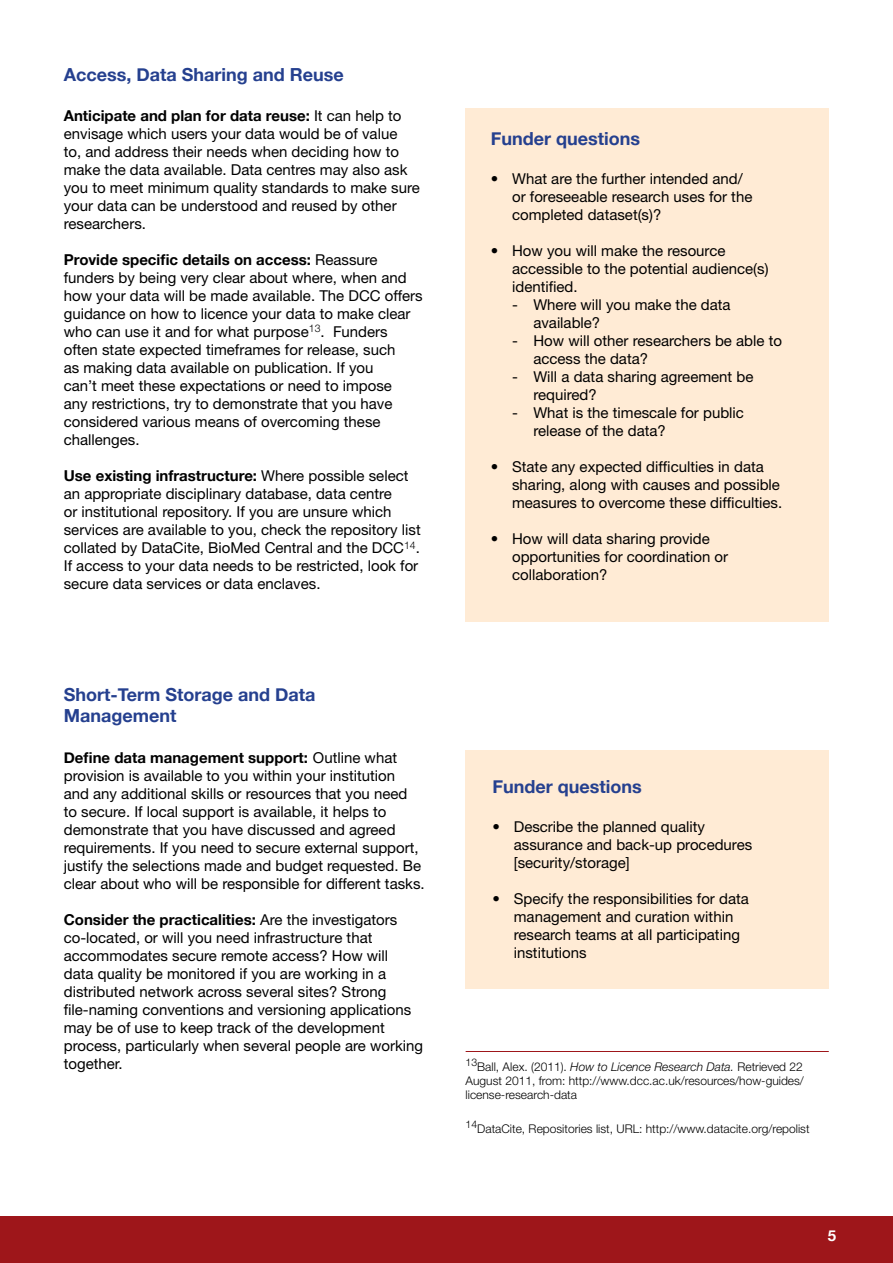
<style>
.page{position:relative;width:893px;height:1263px;background:#fff}
.page>*{position:absolute;margin:0;border:0;box-sizing:border-box;transform-origin:0 0}
.t1{font:700 18px/21.6px "Helvetica Neue";color:#25408f}
.t2{font:15px/18px "Helvetica Neue";color:#000}
.t3{font:700 15px "Helvetica Neue";color:#fff}
.t4{font:300 12px/14.4px "Helvetica Neue";color:#000;text-align:justify}
.s1{font-weight:700}
.s2{font-style:italic}
</style>
<div class="page">
<div style="left:0;top:1217px;width:893px;height:46px;background:#9e161a"></div>
<div style="left:466px;top:108px;width:363px;height:513px;background:#ffebd5"></div>
<div style="left:466px;top:750px;width:363px;height:238px;background:#ffebd5"></div>
<hr style="left:466px;top:1051px;width:363px;height:1px;background:#9e161a">
<p class="t1" style="left:64px;top:64px;width:282px">Access, Data Sharing and Reuse</p>
<p class="t2" style="left:64px;top:106px;width:358px"><span class="s1">Anticipate and plan for data reuse:</span> It can help to envisage which users your data would be of value<br>to, and address their needs when deciding how to make the data available. Data centres may also ask you to meet minimum quality standards to make sure your data can be understood and reused by other researchers.</p>
<p class="t2" style="left:64px;top:250px;width:360px"><span class="s1">Provide specific details on access:</span> Reassure funders by being very clear about where, when and how your data will be made available. The DCC offers guidance on how to licence your data to make clear who can use it and for what purpose<sup>13</sup>. Funders often state expected timeframes for release, such<br>as making data available on publication. If you<br>can’t meet these expectations or need to impose<br>any restrictions, try to demonstrate that you have considered various means of overcoming these challenges.</p>
<p class="t2" style="left:64px;top:466px;width:358px"><span class="s1">Use existing infrastructure:</span> Where possible select an appropriate disciplinary database, data centre<br>or institutional repository. If you are unsure which services are available to you, check the repository list collated by DataCite, BioMed Central and the DCC<sup>14</sup>.<br>If access to your data needs to be restricted, look for secure data services or data enclaves.</p>
<p class="t1" style="left:64px;top:683px;width:253px">Short-Term Storage and Data<br>Management</p>
<p class="t2" style="left:64px;top:749px;width:362px"><span class="s1">Define data management support:</span> Outline what provision is available to you within your institution<br>and any additional skills or resources that you need<br>to secure. If local support is available, it helps to demonstrate that you have discussed and agreed requirements. If you need to secure external support, justify the selections made and budget requested. Be clear about who will be responsible for different tasks.</p>
<p class="t2" style="left:64px;top:911px;width:361px"><span class="s1">Consider the practicalities:</span> Are the investigators co-located, or will you need infrastructure that accommodates secure remote access? How will<br>data quality be monitored if you are working in a distributed network across several sites? Strong file-naming conventions and versioning applications may be of use to keep track of the development process, particularly when several people are working together.</p>
<p class="t1" style="left:491px;top:127px;width:151px">Funder questions</p>
<p class="t2" style="left:512px;top:170px;width:242px;text-indent:-21px">• What are the further intended and/ or foreseeable research uses for the completed dataset(s)?</p>
<p class="t2" style="left:512px;top:242px;width:258px;text-indent:-21px">• How you will make the resource accessible to the potential audience(s) identified.</p>
<p class="t2" style="left:533px;top:296px;width:199px;text-indent:-21px">- Where will you make the data available?</p>
<p class="t2" style="left:533px;top:332px;width:250px;text-indent:-21px">- How will other researchers be able to access the data?</p>
<p class="t2" style="left:533px;top:368px;width:222px;text-indent:-21px">- Will a data sharing agreement be required?</p>
<p class="t2" style="left:533px;top:404px;width:212px;text-indent:-21px">- What is the timescale for public release of the data?</p>
<p class="t2" style="left:512px;top:458px;width:272px;text-indent:-21px">• State any expected difficulties in data sharing, along with causes and possible measures to overcome these difficulties.</p>
<p class="t2" style="left:512px;top:530px;width:218px;text-indent:-21px">• How will data sharing provide opportunities for coordination or collaboration?</p>
<p class="t1" style="left:493px;top:775px;width:151px">Funder questions</p>
<p class="t2" style="left:514px;top:818px;width:240px;text-indent:-21px">• Describe the planned quality assurance and back-up procedures [security/storage]</p>
<p class="t2" style="left:514px;top:890px;width:237px;text-indent:-21px">• Specify the responsibilities for data management and curation within research teams at all participating institutions</p>
<p class="t4" style="left:466px;top:1059px;width:340px"><sup>13</sup>Ball, Alex. (2011). <span class="s2">How to Licence Research Data.</span> Retrieved 22<br>August 2011, from: http://www.dcc.ac.uk/resources/how-guides/ license-research-data</p>
<p class="t4" style="left:466px;top:1121px;width:345px"><sup>14</sup>DataCite, Repositories list, URL: http://www.datacite.org/repolist</p>
<p class="t3" style="left:828px;top:1226px;width:10px">5</p>
</div>
